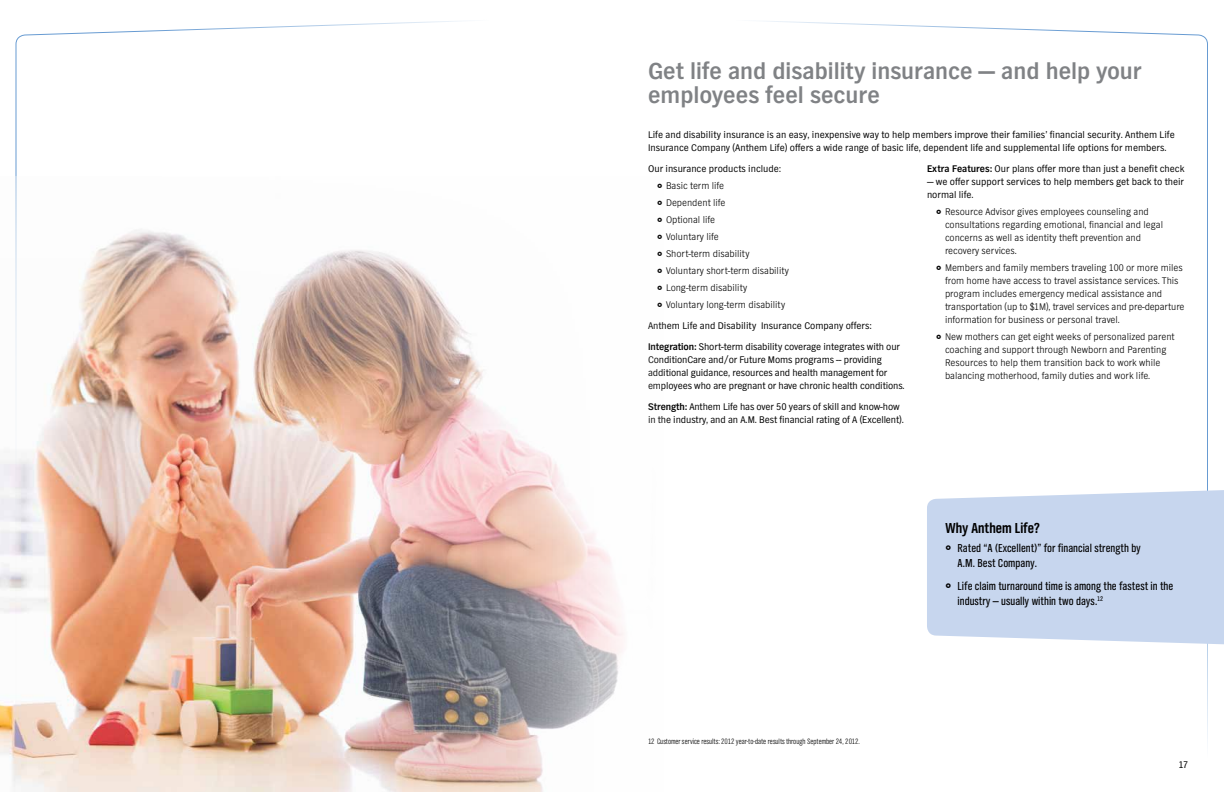
<style>
.page{position:relative;width:1224px;height:792px;background:#fff}
.page>*{position:absolute;margin:0;border:0;box-sizing:border-box;transform-origin:0 0}
.t1{font:700 24px/24px "TV Nord EF";color:#808285}
.t2{font:700 15px "TV Nord Cond EF";color:#000}
.t3{font:12px/15px "TV Nord Cond EF";color:#000}
.t4{font:10px/13px "TV Nord EF";letter-spacing:-.005em;color:#000}
.t5{font:300 10px/13px "TV Nord EF";color:#000}
.t6{font:300 8px "TV Nord Cond EF";color:#000}
.s1{font-weight:700}
</style>
<div class="page">
<svg style="left:927px;top:490px;width:297px;height:155px;background:#cad8ef"></svg>
<img style="left:0;top:176px;width:624px;height:616px">
<svg style="left:946px;top:545px;width:5px;height:5px"></svg>
<svg style="left:946px;top:583px;width:5px;height:5px"></svg>
<h1 class="t1" style="left:648px;top:59px;width:495px">Get life and disability insurance — and help your employees feel secure</h1>
<p class="t4" style="left:648px;top:128px;width:528px">Life and disability insurance is an easy, inexpensive way to help members improve their families’ financial security. Anthem Life<br>Insurance Company (Anthem Life) offers a wide range of basic life, dependent life and supplemental life options for members.</p>
<p class="t4" style="left:648px;top:162px;width:134px">Our insurance products include:</p>
<p class="t5" style="left:666px;top:177px;width:125px;line-height:17px">Basic term life<br>Dependent life<br>Optional life<br>Voluntary life<br>Short-term disability<br>Voluntary short-term disability<br>Long-term disability<br>Voluntary long-term disability</p>
<p class="t4" style="left:648px;top:315px;width:254px;line-height:21px">Anthem Life and Disability Insurance Company offers:<br><span class="s1">Integration:</span> Short-term disability coverage integrates with our</p>
<p class="t4" style="left:648px;top:353px;width:258px">ConditionCare and/or Future Moms programs -- providing additional guidance, resources and health management for employees who are pregnant or have chronic health conditions.</p>
<p class="t4" style="left:648px;top:400px;width:257px"><span class="s1">Strength:</span> Anthem Life has over 50 years of skill and know-how in the industry, and an A.M. Best financial rating of A (Excellent).</p>
<p class="t4" style="left:927px;top:162px;width:259px"><span class="s1">Extra Features:</span> Our plans offer more than just a benefit check</p>
<p class="t4" style="left:927px;top:175px;width:259px">— we offer support services to help members get back to their normal life.</p>
<p class="t5" style="left:945px;top:205px;width:220px">Resource Advisor gives employees counseling and consultations regarding emotional, financial and legal concerns as well as identity theft prevention and recovery services.</p>
<p class="t5" style="left:945px;top:261px;width:241px">Members and family members traveling 100 or more miles from home have access to travel assistance services. This program includes emergency medical assistance and transportation (up to $1M), travel services and pre-departure information for business or personal travel.</p>
<p class="t5" style="left:945px;top:330px;width:231px">New mothers can get eight weeks of personalized parent coaching and support through Newborn and Parenting Resources to help them transition back to work while balancing motherhood, family duties and work life.</p>
<p class="t6" style="left:648px;top:737px;width:213px">12 Customer service results: 2012 year-to-date results through September 24, 2012.</p>
<h2 class="t2" style="left:946px;top:520px;width:96px">Why Anthem Life?</h2>
<p class="t3" style="left:958px;top:540px;width:185px">Rated “A (Excellent)” for financial strength by<br>A.M. Best Company.</p>
<p class="t3" style="left:958px;top:578px;width:217px">Life claim turnaround time is among the fastest in the industry — usually within two days.<sup>12</sup></p>
<p class="t4" style="left:1178px;top:758px;width:11px">17</p>
</div>
